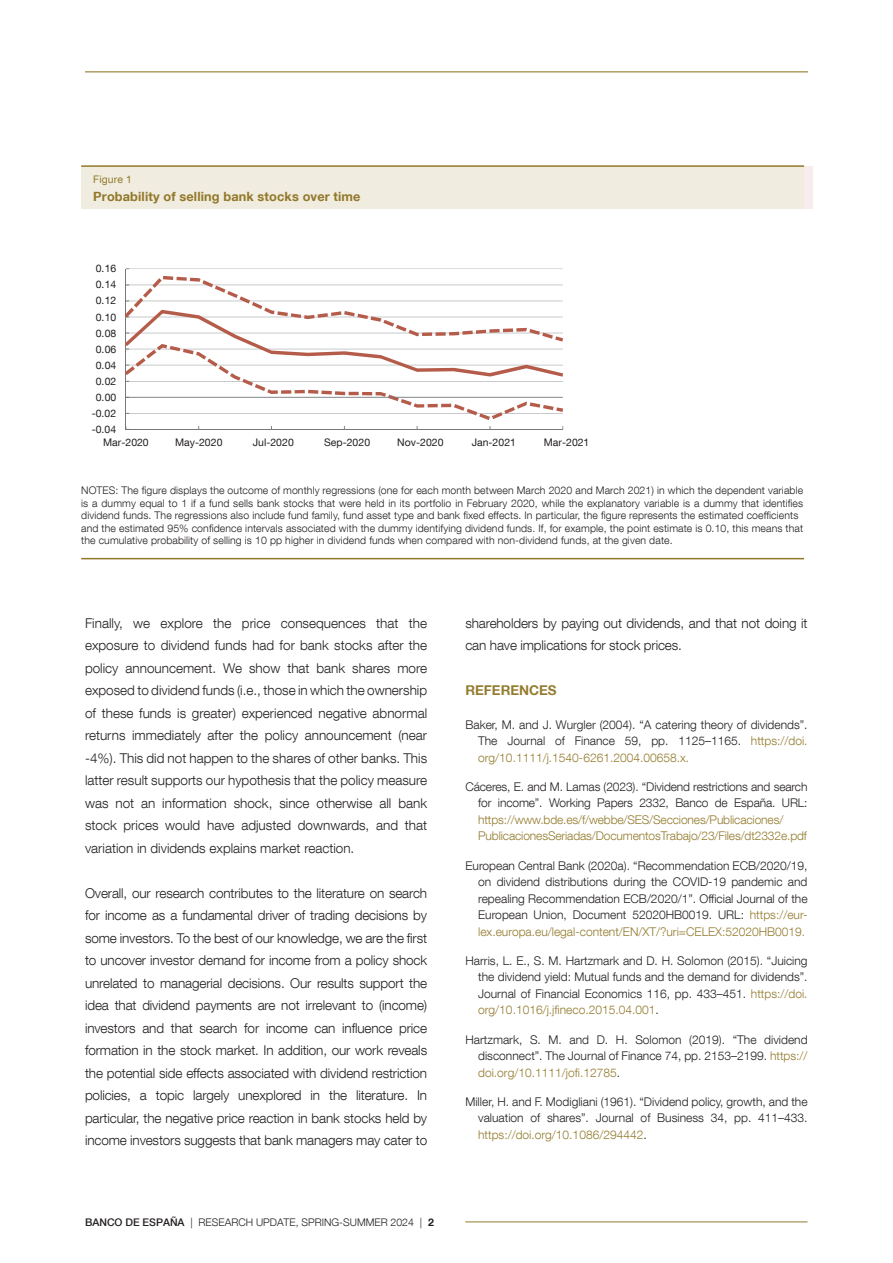
<style>
.page{position:relative;width:893px;height:1263px;background:#fff}
.page>*{position:absolute;margin:0;border:0;box-sizing:border-box;transform-origin:0 0}
.GENERAL_texto{font:300 13.5px/22.5px "Bd E Neue Helvetica";letter-spacing:-.01em;color:#231f20;text-align:justify}
.FEATURES_Titulo_seccion{font:700 13.5px "Bd E Neue Helvetica";color:#947c2f}
.t1{font:700 12.75px "Bd E Neue Helvetica";letter-spacing:.01em;color:#917829}
.Bibliografia___references{font:300 12px/16.5px "Bd E Neue Helvetica";color:#231f20;text-align:justify}
.Bibliografia___references-2{font:300 12px/16.5px "Bd E Neue Helvetica";letter-spacing:-.01em;color:#947c2f}
.GENERAL_texto-2{font:300 10.5px/12.6px "Bd E Neue Helvetica";letter-spacing:.01em;color:#231f20}
.t2{font:10.5px "Bd E Neue Helvetica";letter-spacing:-.005em;color:#231f20}
.t3{font:10.5px "Bd E Neue Helvetica";letter-spacing:.01em;color:#917829}
.s1{font-weight:500}
.s2{font-weight:700}
.s3{color:#947c2f}
.s4{color:#231f20}
</style>
<div class="page">
<hr style="left:465px;top:1221px;width:342px;height:1px;background:#947c2f">
<hr style="left:85px;top:71px;width:723px;height:1px;background:#947c2f">
<div style="left:81px;top:166px;width:723px;height:43px;background:#f1ece0"></div>
<hr style="left:81px;top:165px;width:723px;height:2px;background:#917829">
<hr style="left:81px;top:558px;width:723px;height:1px;background:#917829">
<hr style="left:126px;top:269px;width:437px;height:1px;background:#9a9d9e">
<hr style="left:126px;top:269px;width:1px;height:160px;background:#74787a">
<hr style="left:126px;top:429px;width:437px;height:1px;background:#74787a">
<svg style="left:126px;top:276px;width:437px;height:144px"></svg>
<p class="t3" style="left:93px;top:173px;width:40px">Figure 1</p>
<p class="t1" style="left:93px;top:189px;width:269px">Probability of selling bank stocks over time</p>
<p class="t2" style="left:96px;top:262px;width:22px">0.16</p>
<p class="t2" style="left:96px;top:278px;width:22px">0.14</p>
<p class="t2" style="left:96px;top:294px;width:22px">0.12</p>
<p class="t2" style="left:96px;top:310px;width:22px">0.10</p>
<p class="t2" style="left:96px;top:326px;width:22px">0.08</p>
<p class="t2" style="left:96px;top:342px;width:22px">0.06</p>
<p class="t2" style="left:96px;top:358px;width:22px">0.04</p>
<p class="t2" style="left:96px;top:374px;width:22px">0.02</p>
<p class="t2" style="left:96px;top:390px;width:22px">0.00</p>
<p class="t2" style="left:92px;top:406px;width:26px">-0.02</p>
<p class="t2" style="left:92px;top:423px;width:26px">-0.04</p>
<p class="t2" style="left:103px;top:436px;width:47px">Mar-2020</p>
<p class="t2" style="left:175px;top:436px;width:49px">May-2020</p>
<p class="t2" style="left:253px;top:436px;width:42px">Jul-2020</p>
<p class="t2" style="left:324px;top:436px;width:48px">Sep-2020</p>
<p class="t2" style="left:397px;top:436px;width:48px">Nov-2020</p>
<p class="t2" style="left:472px;top:436px;width:46px">Jan-2021</p>
<p class="t2" style="left:544px;top:436px;width:47px">Mar-2021</p>
<p class="GENERAL_texto-2" style="left:81px;top:484px;width:723px">NOTES: The figure displays the outcome of monthly regressions (one for each month between March 2020 and March 2021) in which the dependent variable is a dummy equal to 1 if a fund sells bank stocks that were held in its portfolio in February 2020, while the explanatory variable is a dummy that identifies dividend funds. The regressions also include fund family, fund asset type and bank fixed effects. In particular, the figure represents the estimated coefficients and the estimated 95% confidence intervals associated with the dummy identifying dividend funds. If, for example, the point estimate is 0.10, this means that the cumulative probability of selling is 10 pp higher in dividend funds when compared with non-dividend funds, at the given date.</p>
<p class="GENERAL_texto" style="left:85px;top:611px;width:344px">Finally, we explore the price consequences that the exposure to dividend funds had for bank stocks after the policy announcement. We show that bank shares more exposed to dividend funds (i.e., those in which the ownership of these funds is greater) experienced negative abnormal returns immediately after the policy announcement (near -4%). This did not happen to the shares of other banks. This latter result supports our hypothesis that the policy measure was not an information shock, since otherwise all bank stock prices would have adjusted downwards, and that variation in dividends explains market reaction.</p>
<p class="GENERAL_texto" style="left:85px;top:881px;width:344px">Overall, our research contributes to the literature on search for income as a fundamental driver of trading decisions by some investors. To the best of our knowledge, we are the first to uncover investor demand for income from a policy shock unrelated to managerial decisions. Our results support the idea that dividend payments are not irrelevant to (income) investors and that search for income can influence price formation in the stock market. In addition, our work reveals the potential side effects associated with dividend restriction policies, a topic largely unexplored in the literature. In particular, the negative price reaction in bank stocks held by income investors suggests that bank managers may cater to</p>
<p class="GENERAL_texto-2" style="left:85px;top:1216px;width:350px"><span class="s1">BANCO DE ESPAÑA</span> | RESEARCH UPDATE, SPRING-SUMMER 2024 | <span class="s2">2</span></p>
<p class="GENERAL_texto" style="left:465px;top:611px;width:344px">shareholders by paying out dividends, and that not doing it can have implications for stock prices.</p>
<h4 class="FEATURES_Titulo_seccion" style="left:465px;top:682px;width:93px">REFERENCES</h4>
<p class="Bibliografia___references" style="left:478px;top:716px;width:331px;text-indent:-13px">Baker, M. and J. Wurgler (2004). “A catering theory of dividends”.<br>The Journal of Finance 59, pp. 1125–1165. <span class="s3">https://doi. org/10.1111/j.1540-6261.2004.00658.x.</span></p>
<p class="Bibliografia___references-2" style="left:478px;top:778px;width:331px;text-indent:-13px"><span class="s4">Cáceres, E. and M. Lamas (2023). “Dividend restrictions and search for income”. Working Papers 2332, Banco de España. URL: </span>https://www.bde.es/f/webbe/SES/Secciones/Publicaciones/ PublicacionesSeriadas/DocumentosTrabajo/23/Files/dt2332e.pdf</p>
<p class="Bibliografia___references" style="left:478px;top:857px;width:331px;text-indent:-13px">European Central Bank (2020a). “Recommendation ECB/2020/19, on dividend distributions during the COVID-19 pandemic and repealing Recommendation ECB/2020/1”. Official Journal of the European Union, Document 52020HB0019. URL: <span class="s3">https://eur&shy;lex.europa.eu/legal-content/EN/XT/?uri=CELEX:52020HB0019.</span></p>
<p class="Bibliografia___references" style="left:478px;top:952px;width:331px;text-indent:-13px">Harris, L. E., S. M. Hartzmark and D. H. Solomon (2015). “Juicing the dividend yield: Mutual funds and the demand for dividends”.<br>Journal of Financial Economics 116, pp. 433–451. <span class="s3">https://doi. org/10.1016/j.jfineco.2015.04.001</span>.</p>
<p class="Bibliografia___references" style="left:478px;top:1031px;width:331px;text-indent:-13px">Hartzmark, S. M. and D. H. Solomon (2019). “The dividend disconnect”. The Journal of Finance 74, pp. 2153–2199. <span class="s3">https:// doi.org/10.1111/jofi.12785</span>.</p>
<p class="Bibliografia___references" style="left:478px;top:1093px;width:331px;text-indent:-13px">Miller, H. and F. Modigliani (1961). “Dividend policy, growth, and the valuation of shares”. Journal of Business 34, pp. 411–433. <span class="s3">https://doi.org/10.1086/294442</span>.</p>
</div>
